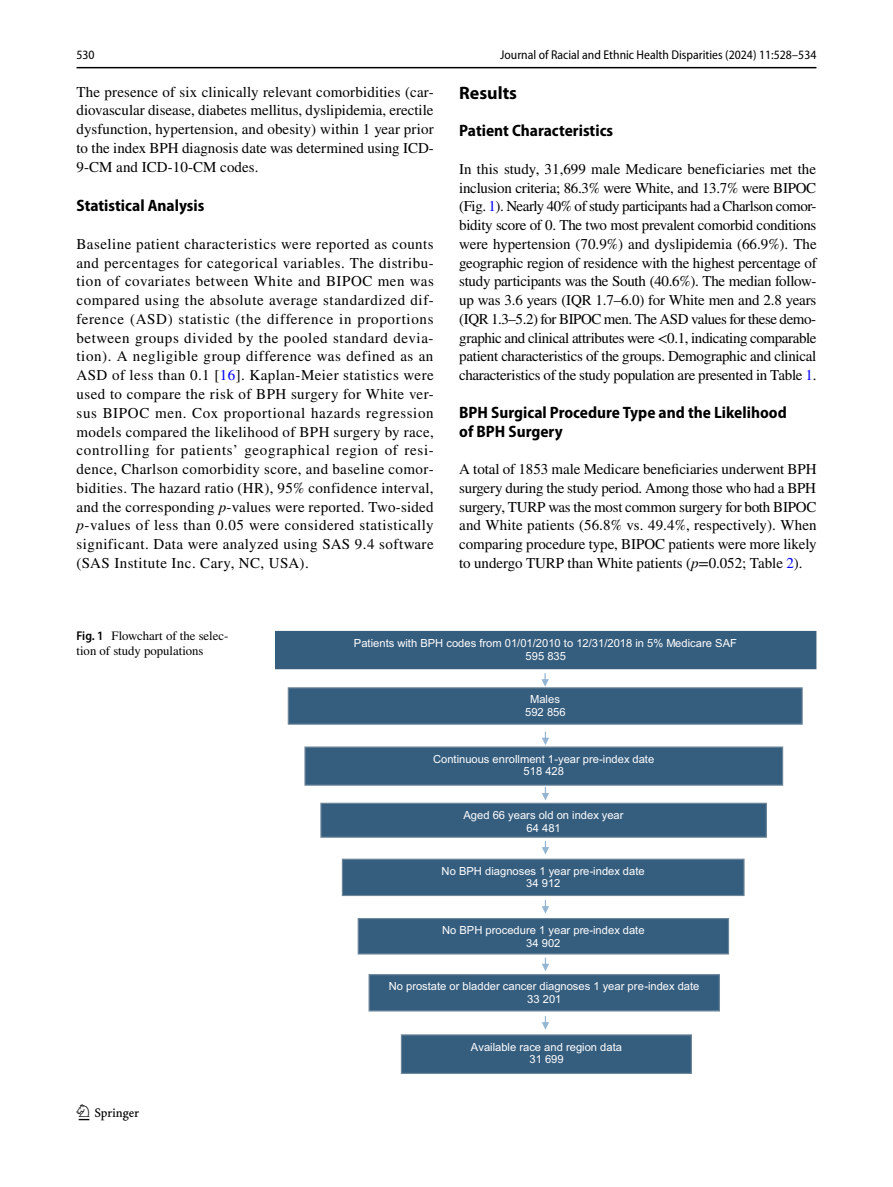
<style>
.page{position:relative;width:893px;height:1187px;background:#fff}
.page>*{position:absolute;margin:0;border:0;box-sizing:border-box;transform-origin:0 0}
.t1{font:22.5px "Springnew Regular 3";color:#000}
.t2{font:700 18px "Myriad Pro";color:#000}
.t3{font:700 semi-condensed 16.5px/18.8px "Myriad Pro";color:#000}
.t4{font:15px/18.8px "STIX";letter-spacing:-.005em;color:#000;text-align:justify}
.t5{font:semi-condensed 12.75px "Myriad Pro";color:#000}
.t6{font:12.75px/15px "STIX";color:#000}
.t7{font:11.25px/12.6px "Arial";color:#fff;text-align:center}
.s1{color:#00f}
.s2{font-style:italic}
.s3{font-family:"Myriad Pro";font-weight:600;font-stretch:semi-condensed}
</style>
<div class="page">
<hr style="left:77px;top:67px;width:739px;height:1px;background:#000">
<div style="left:276px;top:631px;width:540px;height:37px;background:#355d7e"></div>
<div style="left:275px;top:631px;width:541px;height:38px;border:1px solid #355d7e"></div>
<div style="left:288px;top:687px;width:515px;height:37px;background:#355d7e;border:1px solid #6b859a"></div>
<div style="left:304px;top:746px;width:479px;height:39px;background:#355d7e;border:1px solid #6b859a"></div>
<div style="left:320px;top:802px;width:447px;height:35px;background:#355d7e;border:1px solid #6b859a"></div>
<div style="left:342px;top:858px;width:403px;height:38px;background:#355d7e;border:1px solid #6b859a"></div>
<div style="left:358px;top:917px;width:371px;height:37px;background:#355d7e;border:1px solid #6b859a"></div>
<div style="left:368px;top:974px;width:352px;height:37px;background:#355d7e;border:1px solid #6b859a"></div>
<div style="left:401px;top:1034px;width:290px;height:39px;background:#355d7e"></div>
<div style="left:401px;top:1034px;width:291px;height:39px;border:1px solid #6b859a"></div>
<svg style="left:541px;top:673px;width:8px;height:13px"></svg>
<svg style="left:542px;top:731px;width:7px;height:14px"></svg>
<svg style="left:542px;top:787px;width:7px;height:13px"></svg>
<svg style="left:542px;top:841px;width:7px;height:13px"></svg>
<svg style="left:542px;top:900px;width:7px;height:13px"></svg>
<svg style="left:542px;top:957px;width:7px;height:14px"></svg>
<svg style="left:542px;top:1016px;width:7px;height:13px"></svg>
<p class="t5" style="left:77px;top:48px;width:20px">530</p>
<p class="t5" style="left:500px;top:48px;width:318px">Journal of Racial and Ethnic Health Disparities (2024) 11:528–534</p>
<p class="t4" style="left:77px;top:83px;width:359px">The presence of six clinically relevant comorbidities (car&shy;diovascular disease, diabetes mellitus, dyslipidemia, erectile dysfunction, hypertension, and obesity) within 1 year prior to the index BPH diagnosis date was determined using ICD-9-CM and ICD-10-CM codes.</p>
<p class="t3" style="left:77px;top:197px;width:129px">Statistical Analysis</p>
<p class="t4" style="left:77px;top:235px;width:359px">Baseline patient characteristics were reported as counts and percentages for categorical variables. The distribu&shy;tion of covariates between White and BIPOC men was compared using the absolute average standardized dif&shy;ference (ASD) statistic (the difference in proportions between groups divided by the pooled standard devia&shy;tion). A negligible group difference was defined as an ASD of less than 0.1 [<span class="s1">16</span>]. Kaplan-Meier statistics were used to compare the risk of BPH surgery for White ver&shy;sus BIPOC men. Cox proportional hazards regression models compared the likelihood of BPH surgery by race, controlling for patients’ geographical region of resi&shy;dence, Charlson comorbidity score, and baseline comor&shy;bidities. The hazard ratio (HR), 95% confidence interval, and the corresponding <span class="s2">p</span>-values were reported. Two-sided <span class="s2">p</span>-values of less than 0.05 were considered statistically significant. Data were analyzed using SAS 9.4 software (SAS Institute Inc. Cary, NC, USA).</p>
<p class="t2" style="left:459px;top:81px;width:59px">Results</p>
<p class="t3" style="left:459px;top:122px;width:155px">Patient Characteristics</p>
<p class="t4" style="left:459px;top:160px;width:359px">In this study, 31,699 male Medicare beneficiaries met the inclusion criteria; 86.3% were White, and 13.7% were BIPOC (Fig. <span class="s1">1</span>). Nearly 40% of study participants had a Charlson comor&shy;bidity score of 0. The two most prevalent comorbid conditions were hypertension (70.9%) and dyslipidemia (66.9%). The geographic region of residence with the highest percentage of study participants was the South (40.6%). The median follow&shy;up was 3.6 years (IQR 1.7–6.0) for White men and 2.8 years (IQR 1.3–5.2) for BIPOC men. The ASD values for these demo&shy;graphic and clinical attributes were &lt;0.1, indicating comparable patient characteristics of the groups. Demographic and clinical characteristics of the study population are presented in Table <span class="s1">1</span>.</p>
<p class="t3" style="left:459px;top:403px;width:329px">BPH Surgical Procedure Type and the Likelihood of BPH Surgery</p>
<p class="t4" style="left:459px;top:460px;width:359px">A total of 1853 male Medicare beneficiaries underwent BPH surgery during the study period. Among those who had a BPH surgery, TURP was the most common surgery for both BIPOC and White patients (56.8% vs. 49.4%, respectively). When comparing procedure type, BIPOC patients were more likely to undergo TURP than White patients (<span class="s2">p</span>=0.052; Table <span class="s1">2</span>).</p>
<p class="t6" style="left:77px;top:629px;width:153px"><span class="s3">Fig. 1</span> Flowchart of the selec&shy;tion of study populations</p>
<p class="t7" style="left:354px;top:636px;width:385px">Patients with BPH codes from 01/01/2010 to 12/31/2018 in 5% Medicare SAF<br>595 835</p>
<p class="t7" style="left:525px;top:693px;width:42px">Males<br>592 856</p>
<p class="t7" style="left:433px;top:752px;width:223px">Continuous enrollment 1-year pre-index date<br>518 428</p>
<p class="t7" style="left:463px;top:808px;width:162px">Aged 66 years old on index year<br>64 481</p>
<p class="t7" style="left:442px;top:864px;width:205px">No BPH diagnoses 1 year pre-index date<br>34 912</p>
<p class="t7" style="left:442px;top:923px;width:204px">No BPH procedure 1 year pre-index date<br>34 902</p>
<p class="t7" style="left:389px;top:979px;width:312px">No prostate or bladder cancer diagnoses 1 year pre-index date<br>33 201</p>
<p class="t7" style="left:471px;top:1040px;width:152px">Available race and region data<br>31 699</p>
<h1 class="t1" style="left:79px;top:1104px;width:62px">1 3</h1>
</div>
